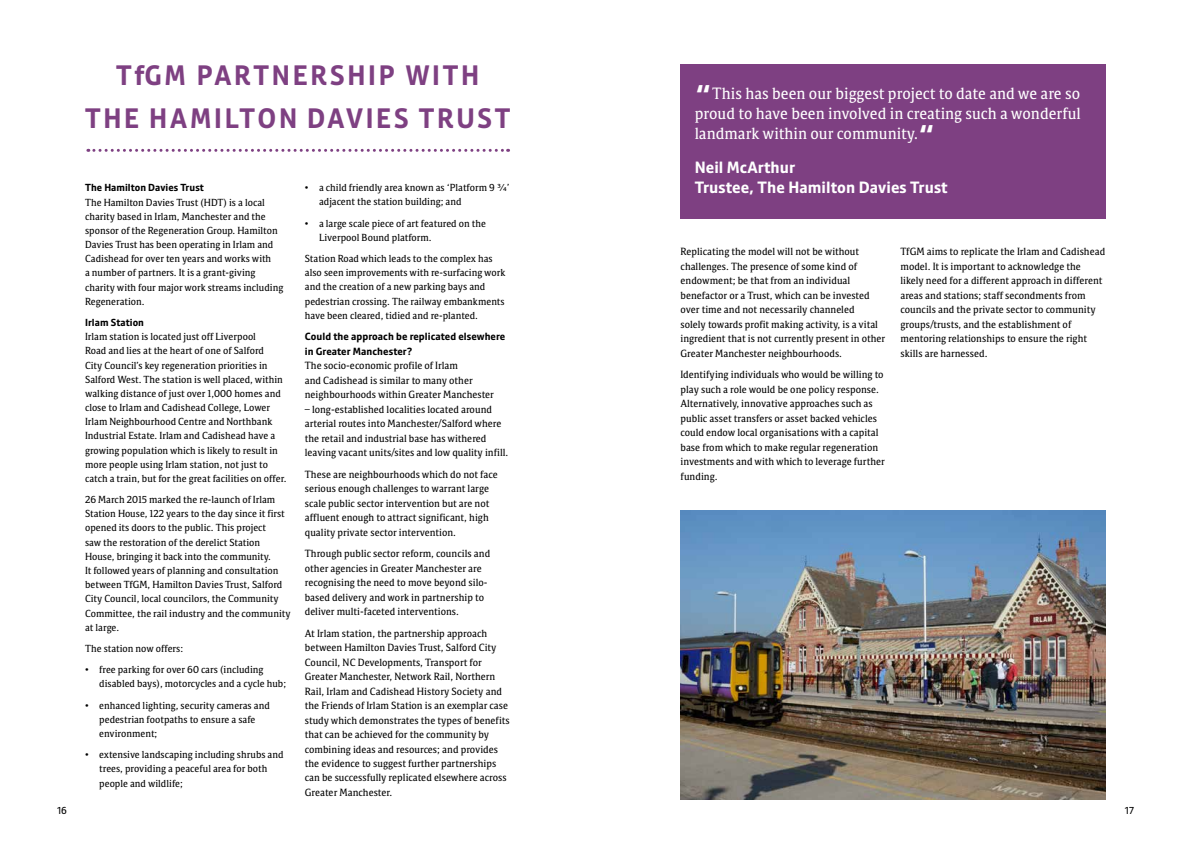
<style>
.page{position:relative;width:1191px;height:842px;background:#fff}
.page>*{position:absolute;margin:0;border:0;box-sizing:border-box;transform-origin:0 0}
.t1{font:700 27.5px/42.5px "Pantograph Sans";letter-spacing:.1em;color:#7e4082;text-align:center;scale:.96 1}
.t2{font:16px/20px "Pantograph Serif";letter-spacing:.005em;color:#fff;text-align:justify}
.t3{font:700 16px/20px "Pantograph Sans";letter-spacing:.005em;color:#fff}
.t4{font:10.2px/14.5px "Pantograph Serif";letter-spacing:.005em;color:#000}
.t5{font:700 10.2px/14.5px "Pantograph Sans";letter-spacing:.005em;color:#000}
.t6{font:10px/14.2px "Pantograph Serif";letter-spacing:.005em;color:#000}
.t7{font:700 10px "Pantograph Sans";letter-spacing:.005em;color:#000}
.t8{font:10px "Pantograph Sans";color:#000}
.s1{font-family:"Pantograph Sans";font-weight:700;font-size:33.5px}
</style>
<div class="page">
<svg style="left:88px;top:149px;width:420px;height:3px"></svg>
<img style="left:680px;top:510px;width:426px;height:289px">
<div style="left:680px;top:65px;width:426px;height:154px;background:#7e4082"></div>
<h1 class="t1" style="left:85px;top:54px;width:444px">TfGM PARTNERSHIP WITH<br>THE HAMILTON DAVIES TRUST</h1>
<p class="t7" style="left:85px;top:182px;width:120px">The Hamilton Davies Trust</p>
<p class="t6" style="left:85px;top:195px;width:200px">The Hamilton Davies Trust (HDT) is a local charity based in Irlam, Manchester and the sponsor of the Regeneration Group. Hamilton Davies Trust has been operating in Irlam and Cadishead for over ten years and works with<br>a number of partners. It is a grant-giving charity with four major work streams including Regeneration.</p>
<p class="t7" style="left:85px;top:316px;width:60px">Irlam Station</p>
<p class="t6" style="left:85px;top:329px;width:203px">Irlam station is located just off Liverpool<br>Road and lies at the heart of one of Salford<br>City Council’s key regeneration priorities in Salford West. The station is well placed, within walking distance of just over 1,000 homes and close to Irlam and Cadishead College, Lower Irlam Neighbourhood Centre and Northbank Industrial Estate. Irlam and Cadishead have a growing population which is likely to result in more people using Irlam station, not just to catch a train, but for the great facilities on offer.</p>
<p class="t6" style="left:85px;top:492px;width:207px">26 March 2015 marked the re-launch of Irlam Station House, 122 years to the day since it first opened its doors to the public. This project<br>saw the restoration of the derelict Station House, bringing it back into the community.<br>It followed years of planning and consultation between TfGM, Hamilton Davies Trust, Salford City Council, local councilors, the Community Committee, the rail industry and the community at large.</p>
<p class="t6" style="left:85px;top:641px;width:100px">The station now offers:</p>
<p class="t6" style="left:99px;top:662px;width:188px;text-indent:-14px">• free parking for over 60 cars (including disabled bays), motorcycles and a cycle hub;</p>
<p class="t6" style="left:99px;top:698px;width:172px;text-indent:-14px">• enhanced lighting, security cameras and pedestrian footpaths to ensure a safe environment;</p>
<p class="t6" style="left:99px;top:748px;width:186px;text-indent:-14px">• extensive landscaping including shrubs and trees, providing a peaceful area for both people and wildlife;</p>
<p class="t6" style="left:319px;top:181px;width:192px;text-indent:-14px">• a child friendly area known as ‘Platform 9 ¾’ adjacent the station building; and</p>
<p class="t6" style="left:319px;top:216px;width:168px;text-indent:-14px">• a large scale piece of art featured on the<br>Liverpool Bound platform.</p>
<p class="t6" style="left:305px;top:251px;width:202px">Station Road which leads to the complex has also seen improvements with re-surfacing work and the creation of a new parking bays and pedestrian crossing. The railway embankments have been cleared, tidied and re-planted.</p>
<p class="t5" style="left:305px;top:329px;width:202px">Could the approach be replicated elsewhere in Greater Manchester?</p>
<p class="t4" style="left:305px;top:358px;width:191px">The socio-economic profile of Irlam<br>and Cadishead is similar to many other neighbourhoods within Greater Manchester</p>
<p class="t4" style="left:305px;top:402px;width:205px">– long-established localities located around arterial routes into Manchester/Salford where the retail and industrial base has withered leaving vacant units/sites and low quality infill.</p>
<p class="t4" style="left:305px;top:467px;width:194px">These are neighbourhoods which do not face serious enough challenges to warrant large scale public sector intervention but are not affluent enough to attract significant, high quality private sector intervention.</p>
<p class="t4" style="left:305px;top:546px;width:187px">Through public sector reform, councils and other agencies in Greater Manchester are recognising the need to move beyond silo&shy;based delivery and work in partnership to deliver multi-faceted interventions.</p>
<p class="t4" style="left:305px;top:626px;width:206px">At Irlam station, the partnership approach between Hamilton Davies Trust, Salford City Council, NC Developments, Transport for Greater Manchester, Network Rail, Northern Rail, Irlam and Cadishead History Society and the Friends of Irlam Station is an exemplar case study which demonstrates the types of benefits that can be achieved for the community by combining ideas and resources; and provides the evidence to suggest further partnerships can be successfully replicated elsewhere across Greater Manchester.</p>
<h2 class="t2" style="left:694px;top:83px;width:388px"><span class="s1">“</span>This has been our biggest project to date and we are so proud to have been involved in creating such a wonderful landmark within our community.<span class="s1">“</span></h2>
<h2 class="t3" style="left:694px;top:157px;width:254px">Neil McArthur<br>Trustee, The Hamilton Davies Trust</h2>
<p class="t4" style="left:680px;top:245px;width:206px">Replicating the model will not be without challenges. The presence of some kind of endowment; be that from an individual benefactor or a Trust, which can be invested over time and not necessarily channeled<br>solely towards profit making activity, is a vital ingredient that is not currently present in other Greater Manchester neighbourhoods.</p>
<p class="t4" style="left:680px;top:367px;width:206px">Identifying individuals who would be willing to play such a role would be one policy response.<br>Alternatively, innovative approaches such as public asset transfers or asset backed vehicles could endow local organisations with a capital base from which to make regular regeneration investments and with which to leverage further funding.</p>
<p class="t4" style="left:900px;top:244px;width:206px">TfGM aims to replicate the Irlam and Cadishead model. It is important to acknowledge the likely need for a different approach in different areas and stations; staff secondments from councils and the private sector to community groups/trusts, and the establishment of mentoring relationships to ensure the right skills are harnessed.</p>
<p class="t8" style="left:57px;top:804px;width:11px">16</p>
<p class="t8" style="left:1124px;top:804px;width:11px">17</p>
</div>
